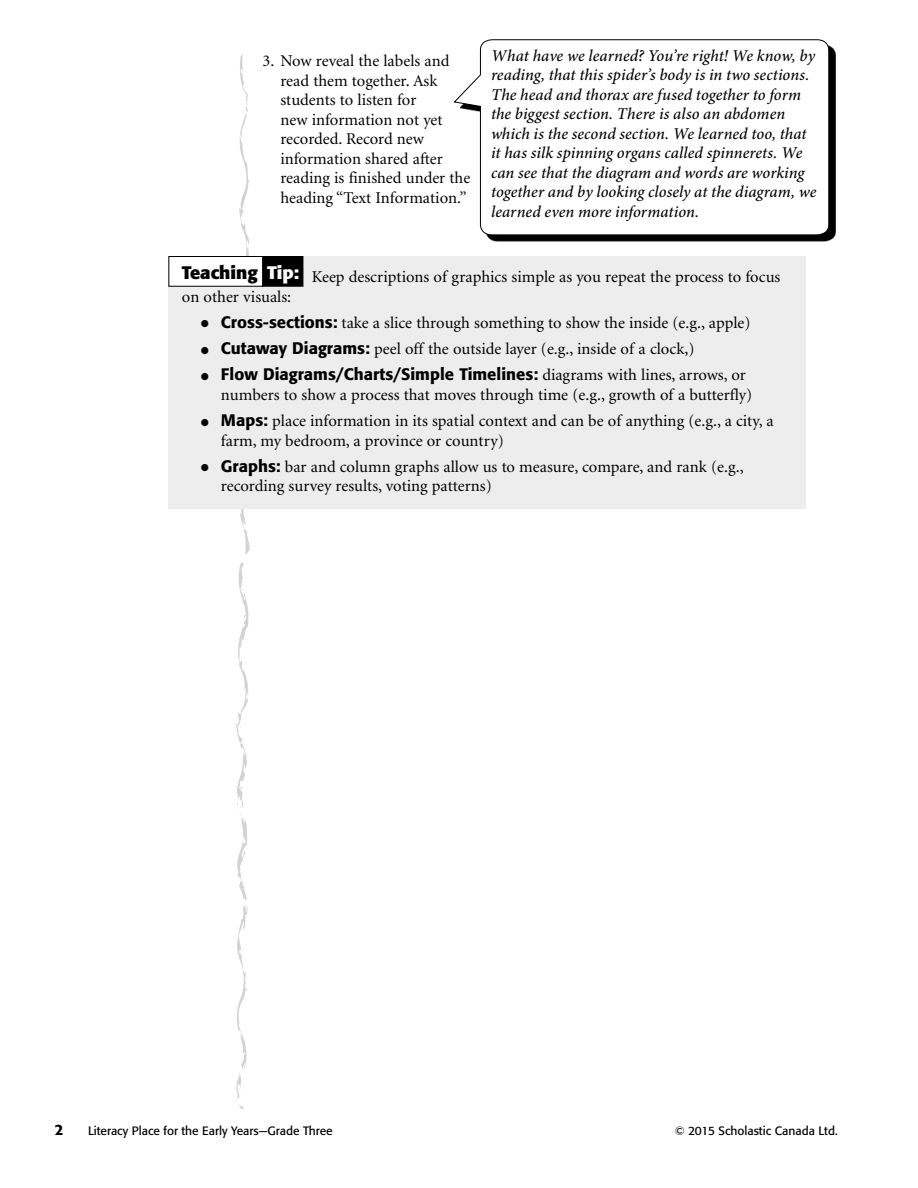
<style>
.page{position:relative;width:918px;height:1188px;background:#fff}
.page>*{position:absolute;margin:0;border:0;box-sizing:border-box;transform-origin:0 0}
.t1{font:700 18px "Formata";color:#000}
.t2{font:16.5px/19.5px "Minion";color:#000}
.t3{font:italic 500 16.5px/19.5px "Minion Pro";color:#000}
.t4{font:500 16.5px "Formata";color:#000}
.t5{font:500 15px "Formata";color:#000}
.t6{font:12px "Formata";color:#000}
.s1{color:#fff}
.s2{font-size:34.5px}
.s3{font-family:"Formata";font-weight:500}
.s4{font-family:"Minion";font-weight:400;font-size:34.5px}
.s5{font-family:"Minion";font-weight:400}
</style>
<div class="page">
<svg style="left:236px;top:54px;width:15px;height:1054px"></svg>
<div style="left:460px;top:45px;width:375px;height:197px;background:#000"></div>
<div style="left:453px;top:39px;width:377px;height:197px;background:#fff"></div>
<div style="left:168px;top:256px;width:638px;height:252px;background:#ededee"></div>
<div style="left:262px;top:256px;width:41px;height:30px;background:#000"></div>
<div style="left:262px;top:256px;width:41px;height:31px;border:1px solid #000"></div>
<div style="left:169px;top:256px;width:94px;height:30px;background:#fff"></div>
<div style="left:168px;top:256px;width:95px;height:31px;border:1px solid #000"></div>
<p class="t2" style="left:280px;top:52px;width:191px;text-indent:-18px">3. Now reveal the labels and read them together. Ask students to listen for<br>new information not yet recorded. Record new information shared after reading is finished under the heading “Text Information.”</p>
<p class="t3" style="left:491px;top:47px;width:327px">What have we learned? You’re right! We know, by reading, that this spider’s body is in two sections.<br>The head and thorax are fused together to form the biggest section. There is also an abdomen which is the second section. We learned too, that it has silk spinning organs called spinnerets. We can see that the diagram and words are working together and by looking closely at the diagram, we learned even more information.</p>
<p class="t1" style="left:182px;top:261px;width:119px">Teaching <span class="s1">Tip:</span></p>
<p class="t2" style="left:312px;top:268px;width:470px">Keep descriptions of graphics simple as you repeat the process to focus</p>
<p class="t2" style="left:182px;top:287px;width:111px">on other visuals:</p>
<p class="t2" style="left:200px;top:313px;width:552px"><span class="s2">•</span> <span class="s3">Cross-sections:</span> take a slice through something to show the inside (e.g., apple)</p>
<p class="t2" style="left:200px;top:340px;width:496px"><span class="s2">•</span> <span class="s3">Cutaway Diagrams:</span> peel off the outside layer (e.g., inside of a clock,)</p>
<p class="t4" style="left:200px;top:364px;width:548px"><span class="s4">•</span> Flow Diagrams/Charts/Simple Timelines: <span class="s5">diagrams with lines, arrows, or</span></p>
<p class="t2" style="left:221px;top:385px;width:533px">numbers to show a process that moves through time (e.g., growth of a butterfly)</p>
<p class="t2" style="left:221px;top:412px;width:554px;text-indent:-21px"><span class="s2">•</span> <span class="s3">Maps:</span> place information in its spatial context and can be of anything (e.g., a city, a farm, my bedroom, a province or country)</p>
<p class="t2" style="left:221px;top:457px;width:524px;text-indent:-21px"><span class="s2">•</span> <span class="s3">Graphs:</span> bar and column graphs allow us to measure, compare, and rank (e.g., recording survey results, voting patterns)</p>
<p class="t5" style="left:55px;top:1120px;width:10px">2</p>
<p class="t6" style="left:88px;top:1123px;width:246px">Literacy Place for the Early Years—Grade Three</p>
<p class="t6" style="left:675px;top:1123px;width:165px">© 2015 Scholastic Canada Ltd.</p>
</div>
